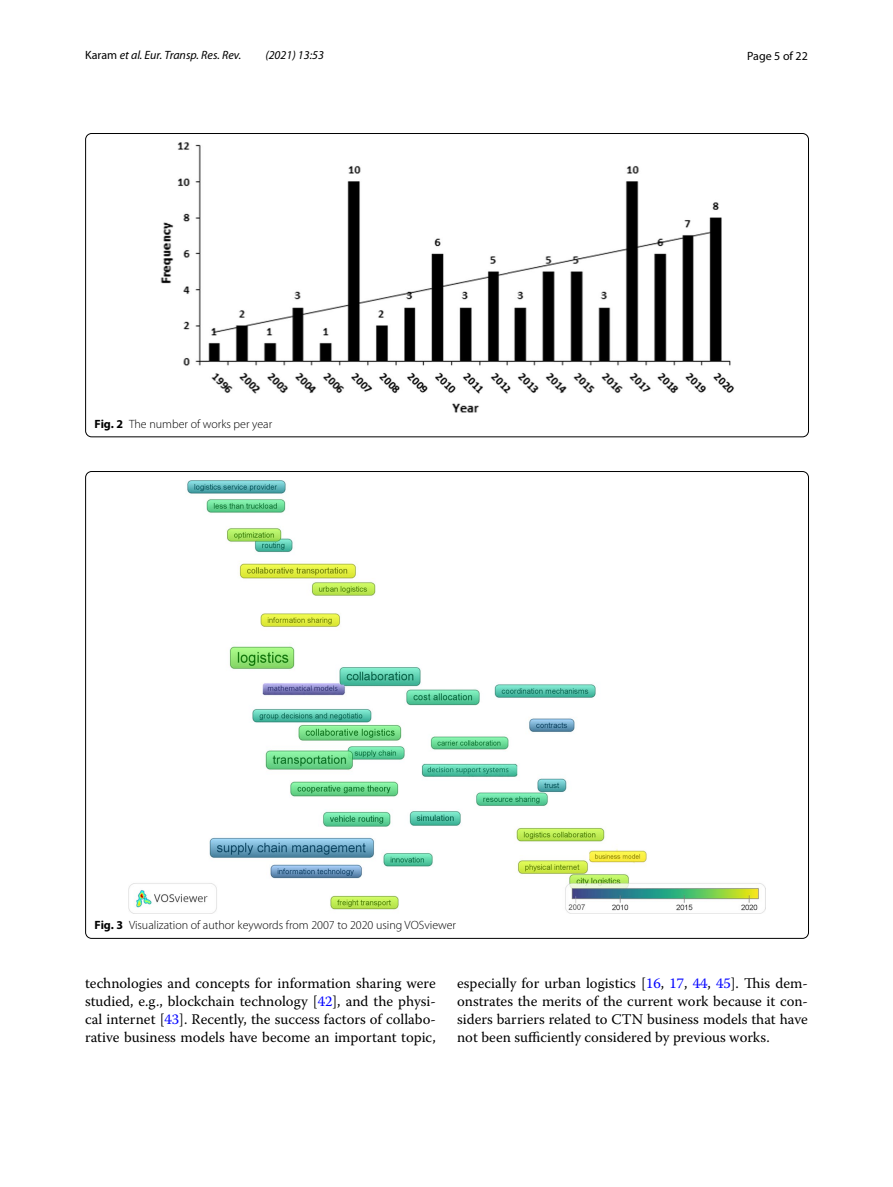
<style>
.page{position:relative;width:893px;height:1187px;background:#fff}
.page>*{position:absolute;margin:0;border:0;box-sizing:border-box;transform-origin:0 0}
.t1{font:14.7px/18px "Warnock Pro";color:#000;text-align:justify}
.t2{font:300 12px "Myriad Pro";color:#000}
.t3{font:italic 12px "Myriad Pro";color:#000}
.t4{font:12px "Myriad Pro";color:#000}
.s1{font-style:normal}
.s2{font-weight:700}
.s3{color:#00f}
</style>
<div class="page">
<img style="left:160px;top:142px;width:574px;height:270px">
<img style="left:128px;top:480px;width:638px;height:433px">
<p class="t3" style="left:85px;top:48px;width:158px"><span class="s1">Karam</span> et al. Eur. Transp. Res. Rev.</p>
<p class="t3" style="left:265px;top:48px;width:60px">(2021) 13:53</p>
<p class="t4" style="left:747px;top:48px;width:62px">Page 5 of 22</p>
<p class="t2" style="left:95px;top:417px;width:179px"><span class="s2">Fig. 2</span> The number of works per year</p>
<p class="t2" style="left:95px;top:918px;width:363px"><span class="s2">Fig. 3</span> Visualization of author keywords from 2007 to 2020 using VOSviewer</p>
<p class="t1" style="left:85px;top:973px;width:352px">technologies and concepts for information sharing were studied, e.g., blockchain technology [<span class="s3">42</span>], and the physi&shy;cal internet [<span class="s3">43</span>]. Recently, the success factors of collabo&shy;rative business models have become an important topic,</p>
<p class="t1" style="left:457px;top:973px;width:352px">especially for urban logistics [<span class="s3">16</span>, <span class="s3">17</span>, <span class="s3">44</span>, <span class="s3">45</span>]. This dem&shy;onstrates the merits of the current work because it con&shy;siders barriers related to CTN business models that have not been sufficiently considered by previous works.</p>
</div>
